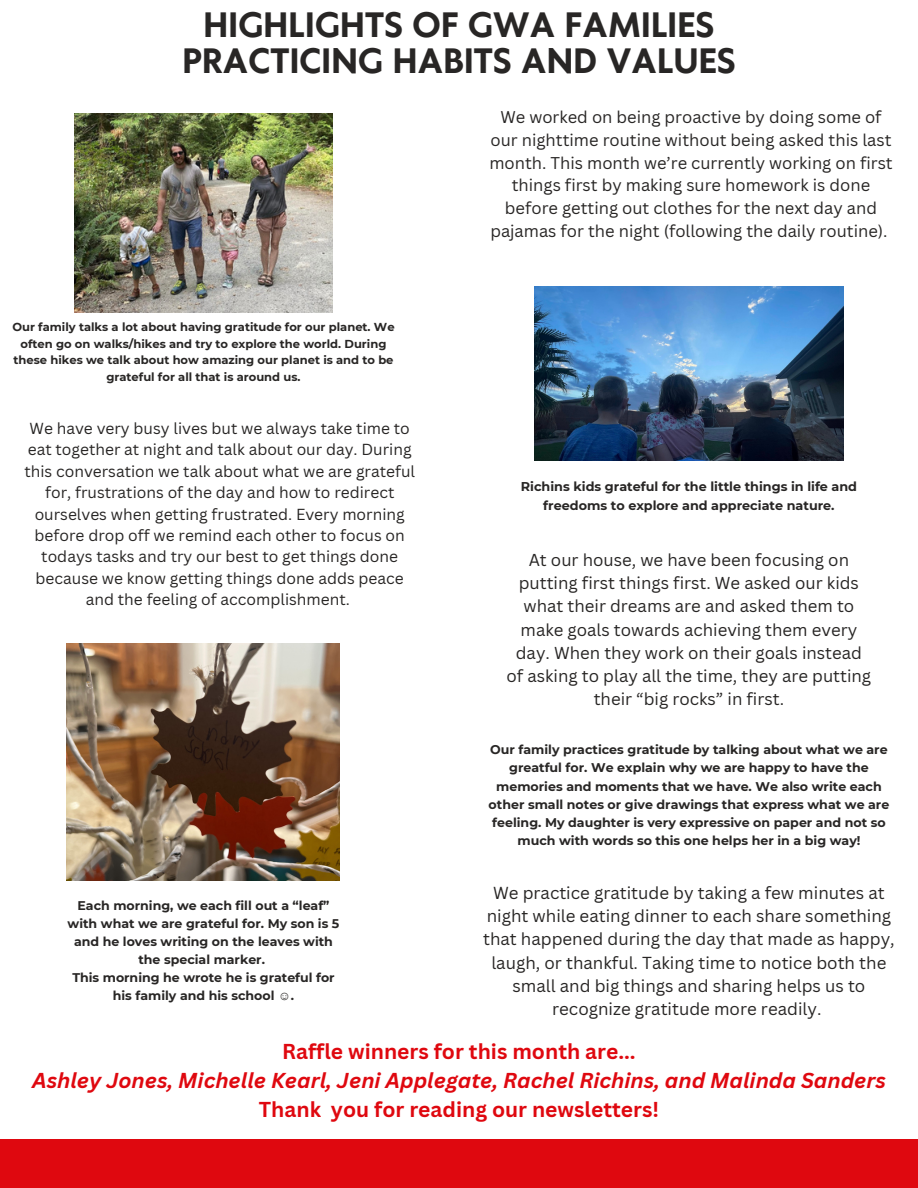
<style>
.page{position:relative;width:918px;height:1188px;background:#fff}
.page>*{position:absolute;margin:0;border:0;box-sizing:border-box;transform-origin:0 0}
.t1{font:700 33px/36px "Klein Text";letter-spacing:.01em;color:#282625;text-align:center}
.t2{font:italic 700 21px "Canva Sans";color:#df080f}
.t3{font:700 21px "Canva Sans";color:#df080f}
.t4{font:16.95px/23.2px "Canva Sans";color:#282625;text-align:center}
.t5{font:16.8px/23.1px "Canva Sans";color:#282625;text-align:center}
.t6{font:16.5px/22.8px "Canva Sans";color:#282625;text-align:center}
.t7{font:15.6px/21.5px "Canva Sans";color:#282625;text-align:center}
.t8{font:700 12.75px/18.3px "Montserrat";color:#282625;text-align:center}
.t9{font:700 12.6px/18.1px "Montserrat";color:#282625;text-align:center}
.t10{font:700 11.55px/16.5px "Montserrat";color:#282625;text-align:center}
.s1{font-family:"Liberation Serif"}
</style>
<div class="page">
<div style="left:0;top:1139px;width:918px;height:49px;background:#df080f"></div>
<img style="left:534px;top:286px;width:310px;height:175px">
<img style="left:67px;top:643px;width:273px;height:238px">
<img style="left:74px;top:113px;width:259px;height:200px">
<p class="t1" style="left:182px;top:9px;width:555px">HIGHLIGHTS OF GWA FAMILIES<br>PRACTICING HABITS AND VALUES</p>
<p class="t10" style="left:12px;top:319px;width:384px">Our family talks a lot about having gratitude for our planet. We often go on walks/hikes and try to explore the world. During these hikes we talk about how amazing our planet is and to be grateful for all that is around us.</p>
<p class="t7" style="left:24px;top:417px;width:392px">We have very busy lives but we always take time to eat together at night and talk about our day. During this conversation we talk about what we are grateful for, frustrations of the day and how to redirect ourselves when getting frustrated. Every morning before drop off we remind each other to focus on todays tasks and try our best to get things done because we know getting things done adds peace and the feeling of accomplishment.</p>
<p class="t9" style="left:68px;top:896px;width:273px">Each morning, we each fill out a “leaf” with what we are grateful for. My son is 5 and he loves writing on the leaves with the special marker.</p>
<p class="t9" style="left:72px;top:968px;width:264px">This morning he wrote he is grateful for his family and his school <span class="s1">☺️</span>.</p>
<p class="t6" style="left:489px;top:105px;width:405px">We worked on being proactive by doing some of our nighttime routine without being asked this last month. This month we’re currently working on first things first by making sure homework is done before getting out clothes for the next day and pajamas for the night (following the daily routine).</p>
<p class="t8" style="left:521px;top:478px;width:338px">Richins kids grateful for the little things in life and freedoms to explore and appreciate nature.</p>
<p class="t5" style="left:507px;top:548px;width:366px">At our house, we have been focusing on putting first things first. We asked our kids what their dreams are and asked them to make goals towards achieving them every day. When they work on their goals instead of asking to play all the time, they are putting their “big rocks” in first.</p>
<p class="t9" style="left:489px;top:741px;width:402px">Our family practices gratitude by talking about what we are greatful for. We explain why we are happy to have the memories and moments that we have. We also write each other small notes or give drawings that express what we are feeling. My daughter is very expressive on paper and not so much with words so this one helps her in a big way!</p>
<p class="t4" style="left:483px;top:881px;width:413px">We practice gratitude by taking a few minutes at night while eating dinner to each share something that happened during the day that made as happy, laugh, or thankful. Taking time to notice both the small and big things and sharing helps us to recognize gratitude more readily.</p>
<p class="t3" style="left:282px;top:1036px;width:355px">Raffle winners for this month are...</p>
<p class="t2" style="left:32px;top:1065px;width:855px">Ashley Jones, Michelle Kearl, Jeni Applegate, Rachel Richins, and Malinda Sanders</p>
<p class="t3" style="left:259px;top:1095px;width:402px">Thank you for reading our newsletters!</p>
</div>
